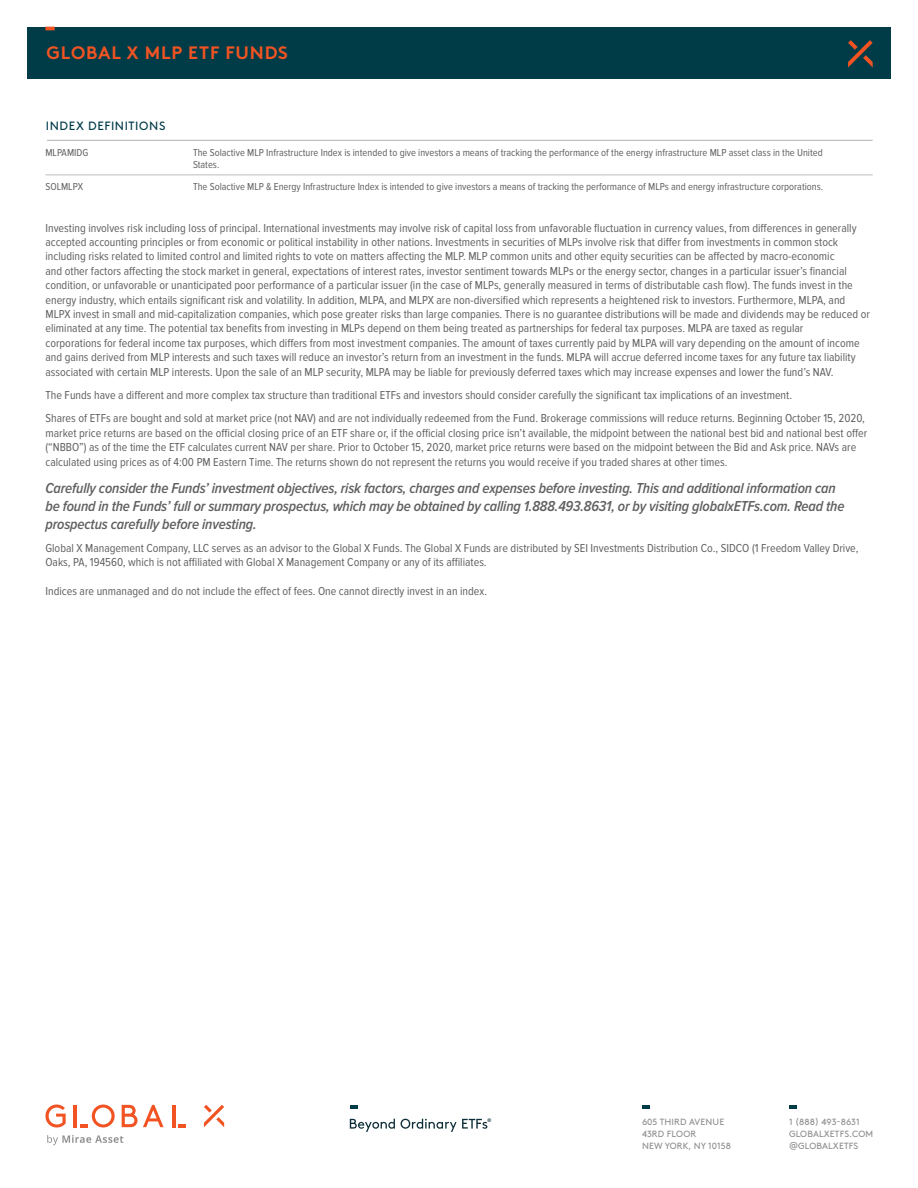
<style>
.page{position:relative;width:918px;height:1188px;background:#fff}
.page>*{position:absolute;margin:0;border:0;box-sizing:border-box;transform-origin:0 0}
.t1{font:700 18px "Brown Std";letter-spacing:.045em;color:#f15422}
.t2{font:italic 600 15px/18px "Proxima Nova Cond";letter-spacing:-.01em;color:#606060}
.t3{font:12px/14.4px "Proxima Nova Cond";color:#606060}
.t4{font:12px "Brown Std";letter-spacing:.05em;color:#003b48}
.t5{font:10.5px/12.6px "Proxima Nova Cond";color:#606060}
.t6{font:9px/12px "Brown Std";letter-spacing:.015em;color:#8e8e8f}
.t7{font:700 5.25px "Brown Std";color:#0b2e36}
</style>
<div class="page">
<hr style="left:47px;top:140px;width:826px;height:1px;background:#babdbb">
<div style="left:27px;top:27px;width:864px;height:51px;background:#003b48"></div>
<svg style="left:848px;top:40px;width:25px;height:27px"></svg>
<svg style="left:45px;top:27px;width:10px;height:3px"></svg>
<svg style="left:642px;top:1105px;width:8px;height:4px"></svg>
<svg style="left:789px;top:1105px;width:8px;height:4px"></svg>
<svg style="left:122px;top:1105px;width:42px;height:22px"></svg>
<svg style="left:204px;top:1105px;width:20px;height:22px"></svg>
<hr style="left:172px;top:1105px;width:3px;height:22px;background:#f15422">
<svg style="left:178px;top:1124px;width:8px;height:3px"></svg>
<svg style="left:45px;top:1105px;width:21px;height:22px"></svg>
<hr style="left:74px;top:1105px;width:3px;height:22px;background:#f15422">
<svg style="left:80px;top:1105px;width:35px;height:23px"></svg>
<svg style="left:47px;top:1135px;width:76px;height:10px"></svg>
<svg style="left:350px;top:1105px;width:8px;height:4px"></svg>
<svg style="left:350px;top:1119px;width:45px;height:13px"></svg>
<svg style="left:401px;top:1119px;width:86px;height:13px"></svg>
<hr style="left:45px;top:175px;width:148px;height:1px;background:#babdbb">
<hr style="left:193px;top:175px;width:680px;height:1px;background:#babdbb">
<h1 class="t1" style="left:47px;top:42px;width:243px">GLOBAL X MLP ETF FUNDS</h1>
<p class="t4" style="left:46px;top:119px;width:121px">INDEX DEFINITIONS</p>
<p class="t5" style="left:45px;top:146px;width:44px">MLPAMIDG</p>
<p class="t5" style="left:193px;top:146px;width:631px">The Solactive MLP Infrastructure Index is intended to give investors a means of tracking the performance of the energy infrastructure MLP asset class in the United<br>States.</p>
<p class="t5" style="left:45px;top:180px;width:39px">SOLMLPX</p>
<p class="t5" style="left:193px;top:180px;width:632px">The Solactive MLP &amp; Energy Infrastructure Index is intended to give investors a means of tracking the performance of MLPs and energy infrastructure corporations.</p>
<p class="t3" style="left:45px;top:221px;width:826px">Investing involves risk including loss of principal. International investments may involve risk of capital loss from unfavorable fluctuation in currency values, from differences in generally accepted accounting principles or from economic or political instability in other nations. Investments in securities of MLPs involve risk that differ from investments in common stock including risks related to limited control and limited rights to vote on matters affecting the MLP. MLP common units and other equity securities can be affected by macro-economic<br>and other factors affecting the stock market in general, expectations of interest rates, investor sentiment towards MLPs or the energy sector, changes in a particular issuer’s financial condition, or unfavorable or unanticipated poor performance of a particular issuer (in the case of MLPs, generally measured in terms of distributable cash flow). The funds invest in the energy industry, which entails significant risk and volatility. In addition, MLPA, and MLPX are non-diversified which represents a heightened risk to investors. Furthermore, MLPA, and MLPX invest in small and mid-capitalization companies, which pose greater risks than large companies. There is no guarantee distributions will be made and dividends may be reduced or eliminated at any time. The potential tax benefits from investing in MLPs depend on them being treated as partnerships for federal tax purposes. MLPA are taxed as regular<br>corporations for federal income tax purposes, which differs from most investment companies. The amount of taxes currently paid by MLPA will vary depending on the amount of income and gains derived from MLP interests and such taxes will reduce an investor’s return from an investment in the funds. MLPA will accrue deferred income taxes for any future tax liability associated with certain MLP interests. Upon the sale of an MLP security, MLPA may be liable for previously deferred taxes which may increase expenses and lower the fund’s NAV.</p>
<p class="t3" style="left:45px;top:384px;width:821px;line-height:23.4px">The Funds have a different and more complex tax structure than traditional ETFs and investors should consider carefully the significant tax implications of an investment.<br>Shares of ETFs are bought and sold at market price (not NAV) and are not individually redeemed from the Fund. Brokerage commissions will reduce returns. Beginning October 15, 2020,</p>
<p class="t3" style="left:45px;top:426px;width:823px">market price returns are based on the official closing price of an ETF share or, if the official closing price isn’t available, the midpoint between the national best bid and national best offer (“NBBO”) as of the time the ETF calculates current NAV per share. Prior to October 15, 2020, market price returns were based on the midpoint between the Bid and Ask price. NAVs are calculated using prices as of 4:00 PM Eastern Time. The returns shown do not represent the returns you would receive if you traded shares at other times.</p>
<p class="t2" style="left:45px;top:479px;width:801px">Carefully consider the Funds’ investment objectives, risk factors, charges and expenses before investing. This and additional information can be found in the Funds’ full or summary prospectus, which may be obtained by calling 1.888.493.8631, or by visiting globalxETFs.com. Read the prospectus carefully before investing.</p>
<p class="t3" style="left:45px;top:541px;width:815px">Global X Management Company, LLC serves as an advisor to the Global X Funds. The Global X Funds are distributed by SEI Investments Distribution Co., SIDCO (1 Freedom Valley Drive,<br>Oaks, PA, 194560, which is not affiliated with Global X Management Company or any of its affiliates.</p>
<p class="t3" style="left:45px;top:584px;width:443px">Indices are unmanaged and do not include the effect of fees. One cannot directly invest in an index.</p>
<p class="t7" style="left:487px;top:1117px;width:6px">®</p>
<p class="t6" style="left:642px;top:1116px;width:90px">605 THIRD AVENUE<br>43RD FLOOR<br>NEW YORK, NY 10158</p>
<p class="t6" style="left:789px;top:1116px;width:86px">1 (888) 493-8631<br>GLOBALXETFS.COM @GLOBALXETFS</p>
</div>
